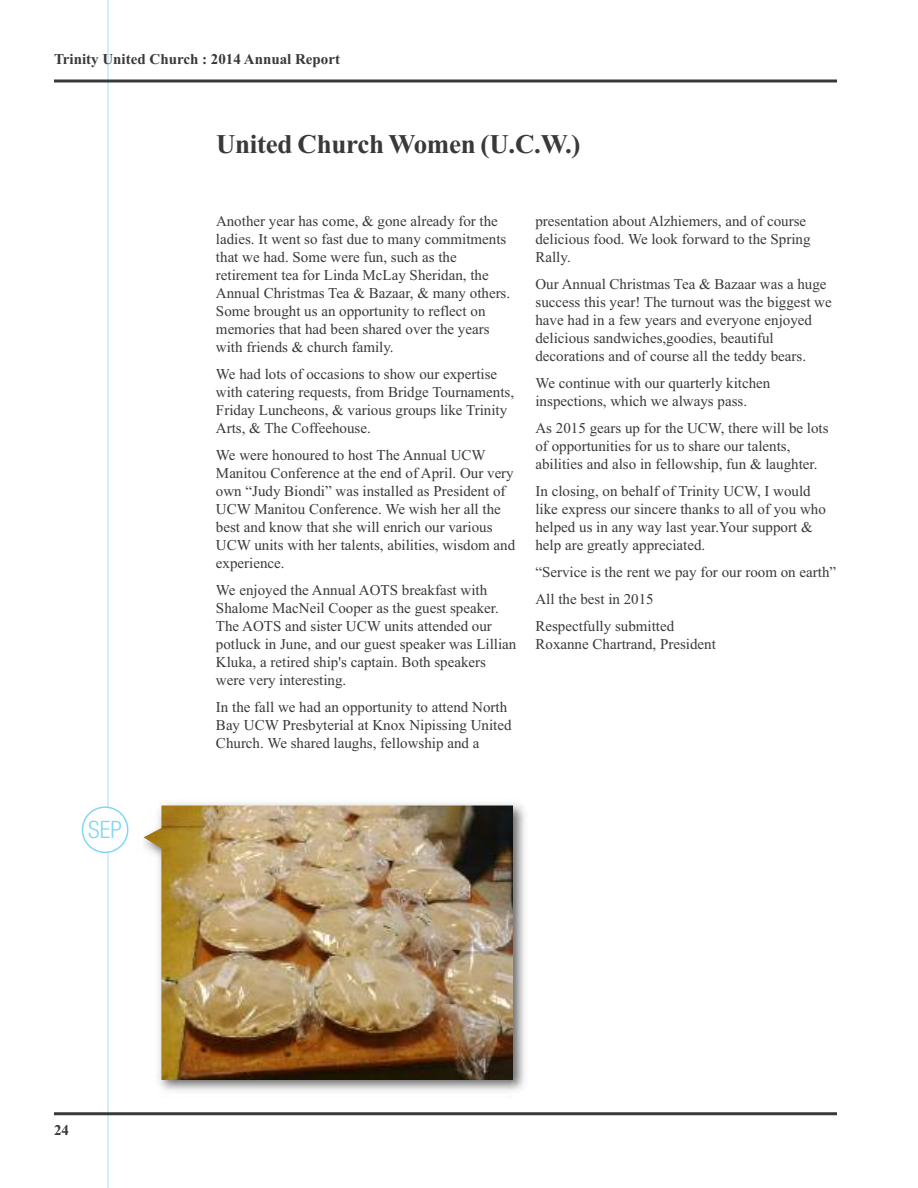
<style>
.page{position:relative;width:918px;height:1188px;background:#fff}
.page>*{position:absolute;margin:0;border:0;box-sizing:border-box;transform-origin:0 0}
.t1{font:700 27px "Times New Roman";letter-spacing:-.01em;color:#39383a}
.t2{font:300 condensed 24px "Helvetica Neue LT Std";color:#80d7f6}
.t3{font:15px/18px "Times New Roman";color:#39383a}
.t4{font:700 15px "Times New Roman";color:#39383a}
</style>
<div class="page">
<hr style="left:107px;top:0;width:2px;height:1188px;background:#bfebfa">
<hr style="left:54px;top:1112px;width:783px;height:3px;background:#39383a">
<hr style="left:54px;top:80px;width:783px;height:2px;background:#39383a">
<img style="left:143px;top:803px;width:382px;height:288px">
<img style="left:144px;top:806px;width:369px;height:274px">
<svg style="left:82px;top:806px;width:46px;height:47px"></svg>
<p class="t4" style="left:54px;top:50px;width:288px">Trinity United Church : 2014 Annual Report</p>
<h1 class="t1" style="left:216px;top:128px;width:366px">United Church Women (U.C.W.)</h1>
<h2 class="t2" style="left:88px;top:821px;width:35px">SEP</h2>
<p class="t3" style="left:216px;top:212px;width:296px">Another year has come, &amp; gone already for the ladies. It went so fast due to many commitments that we had. Some were fun, such as the retirement tea for Linda McLay Sheridan, the Annual Christmas Tea &amp; Bazaar, &amp; many others.<br>Some brought us an opportunity to reflect on memories that had been shared over the years with friends &amp; church family.</p>
<p class="t3" style="left:216px;top:365px;width:300px">We had lots of occasions to show our expertise with catering requests, from Bridge Tournaments, Friday Luncheons, &amp; various groups like Trinity Arts, &amp; The Coffeehouse.</p>
<p class="t3" style="left:216px;top:446px;width:301px">We were honoured to host The Annual UCW Manitou Conference at the end of April. Our very own “Judy Biondi” was installed as President of UCW Manitou Conference. We wish her all the best and know that she will enrich our various UCW units with her talents, abilities, wisdom and experience.</p>
<p class="t3" style="left:216px;top:581px;width:302px">We enjoyed the Annual AOTS breakfast with Shalome MacNeil Cooper as the guest speaker.<br>The AOTS and sister UCW units attended our potluck in June, and our guest speaker was Lillian Kluka, a retired ship's captain. Both speakers were very interesting.</p>
<p class="t3" style="left:216px;top:698px;width:297px">In the fall we had an opportunity to attend North<br>Bay UCW Presbyterial at Knox Nipissing United<br>Church. We shared laughs, fellowship and a</p>
<p class="t3" style="left:535px;top:212px;width:277px">presentation about Alzhiemers, and of course delicious food. We look forward to the Spring<br>Rally.</p>
<p class="t3" style="left:535px;top:275px;width:298px">Our Annual Christmas Tea &amp; Bazaar was a huge success this year! The turnout was the biggest we have had in a few years and everyone enjoyed delicious sandwiches,goodies, beautiful decorations and of course all the teddy bears.</p>
<p class="t3" style="left:535px;top:374px;width:236px">We continue with our quarterly kitchen inspections, which we always pass.</p>
<p class="t3" style="left:535px;top:419px;width:295px">As 2015 gears up for the UCW, there will be lots of opportunities for us to share our talents, abilities and also in fellowship, fun &amp; laughter.</p>
<p class="t3" style="left:535px;top:482px;width:292px">In closing, on behalf of Trinity UCW, I would like express our sincere thanks to all of you who helped us in any way last year.Your support &amp; help are greatly appreciated.</p>
<p class="t3" style="left:535px;top:559px;width:302px;line-height:27px">“Service is the rent we pay for our room on earth”<br>All the best in 2015<br>Respectfully submitted</p>
<p class="t3" style="left:535px;top:635px;width:182px">Roxanne Chartrand, President</p>
<p class="t4" style="left:54px;top:1121px;width:16px">24</p>
</div>
